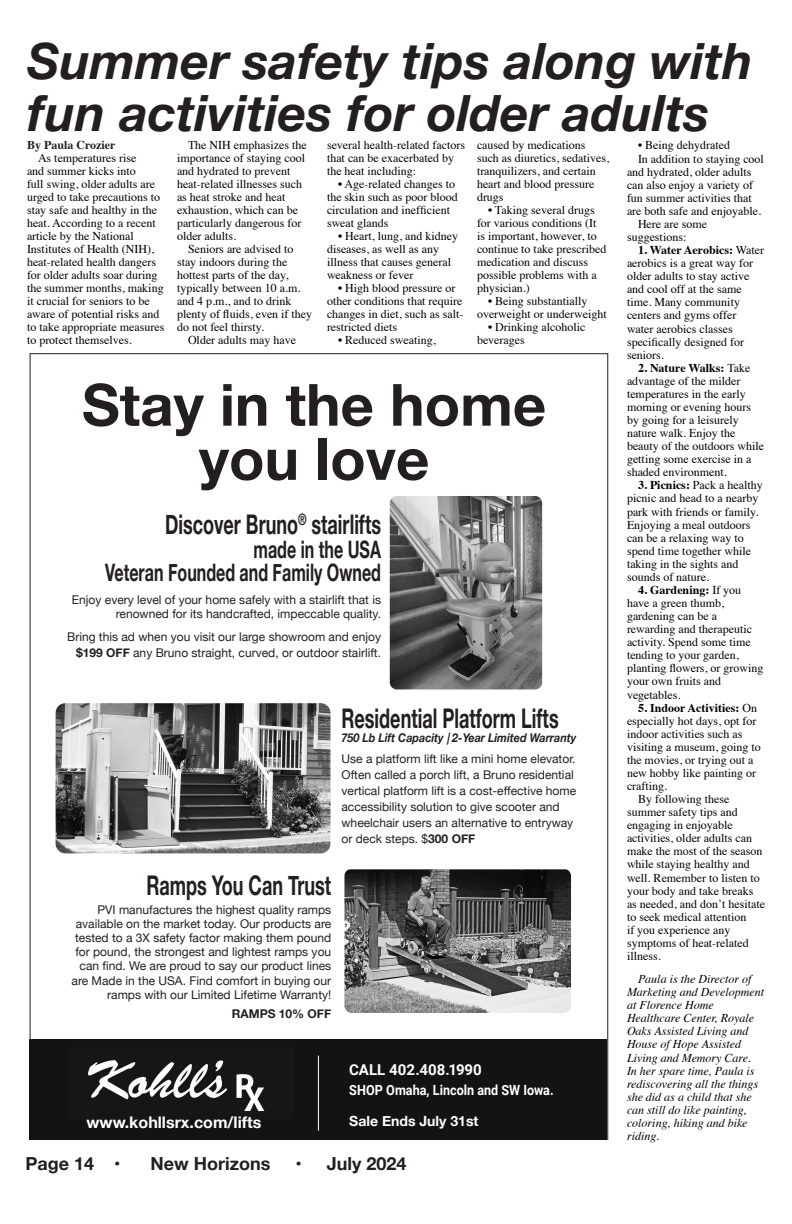
<style>
.page{position:relative;width:792px;height:1224px;background:#fff}
.page>*{position:absolute;margin:0;border:0;box-sizing:border-box;transform-origin:0 0}
.t1{font:700 58.2px/54.2px "Helvetica Neue";color:#231f20;text-align:center}
.t2{font:italic 700 50px/52px "Helvetica Neue";color:#231f20}
.t3{font:700 27.1px "Helvetica Neue";color:#231f20;scale:.67 1}
.t4{font:700 24.1px/23.1px "Helvetica Neue";color:#231f20;text-align:right;scale:.67 1}
.t5{font:700 18px "Helvetica Neue";color:#231f20}
.t6{font:700 16px "Helvetica Neue";color:#fff}
.t7{font:700 15px "Roboto";color:#fff}
.t8{font:700 14px/30.4px "Roboto";color:#fff;scale:.9 1}
.t9{font:12px/13.1px "Times";color:#000}
.t10{font:12px/14.2px "Helvetica Neue";color:#231f20;text-align:right}
.t11{font:italic 12px/13.1px "Times";color:#000}
.t12{font:italic 700 12px/20.6px "Helvetica Neue";color:#231f20;scale:.9 1}
.t13{font:12px/14.4px "Times";color:#231f20}
.x_msonospacing{font:700 12px "Times";color:#201f1e}
.t14{font:700 12px "Helvetica Neue";color:#231f20}
.s1{font-weight:700}
.s2{font-weight:400;font-style:normal}
.s3{font-family:"Helvetica Neue"}
.s4{color:#201f1e}
</style>
<div class="page">
<svg style="left:30px;top:353px;width:578px;height:787px"></svg>
<div style="left:30px;top:1039px;width:577px;height:101px;background:#141313"></div>
<img style="left:87px;top:1060px;width:178px;height:52px">
<hr style="left:318px;top:1056px;width:1px;height:75px;background:#fff">
<img style="left:56px;top:703px;width:274px;height:150px">
<img style="left:389px;top:495px;width:154px;height:195px">
<div style="left:388px;top:495px;width:156px;height:196px;border:1px solid #fff;border-radius:8px"></div>
<img style="left:344px;top:869px;width:228px;height:145px">
<div style="left:343px;top:867px;width:230px;height:147px;border:1px solid #fff;border-radius:8px"></div>
<p class="t2" style="left:27px;top:36px;width:727px">Summer safety tips along with fun activities for older adults</p>
<p class="x_msonospacing" style="left:27px;top:134px;width:90px">By Paula Crozier</p>
<p class="t9" style="left:27px;top:151px;width:139px;text-indent:11px">As temperatures rise<br>and summer kicks into<br>full swing, older adults are urged to take precautions to stay safe and healthy in the heat. According to a recent article by the National<br>Institutes of Health (NIH), heat-related health dangers for older adults soar during the summer months, making it crucial for seniors to be aware of potential risks and to take appropriate measures to protect themselves.</p>
<p class="t9" style="left:177px;top:138px;width:131px;text-indent:11px">The NIH emphasizes the importance of staying cool and hydrated to prevent heat-related illnesses such as heat stroke and heat exhaustion, which can be particularly dangerous for older adults.</p>
<p class="t9" style="left:177px;top:242px;width:137px;text-indent:11px">Seniors are advised to stay indoors during the hottest parts of the day, typically between 10 a.m. and 4 p.m., and to drink plenty of fluids, even if they do not feel thirsty.</p>
<p class="t9" style="left:188px;top:333px;width:110px">Older adults may have</p>
<p class="t9" style="left:327px;top:138px;width:140px">several health-related factors that can be exacerbated by the heat including:</p>
<p class="t9" style="left:327px;top:177px;width:132px;text-indent:11px">• Age-related changes to the skin such as poor blood circulation and inefficient sweat glands</p>
<p class="t9" style="left:327px;top:229px;width:133px;text-indent:11px">• Heart, lung, and kidney diseases, as well as any illness that causes general weakness or fever</p>
<p class="t9" style="left:327px;top:281px;width:138px;text-indent:11px">• High blood pressure or other conditions that require changes in diet, such as salt&shy;restricted diets</p>
<p class="t9" style="left:338px;top:333px;width:99px">• Reduced sweating,</p>
<p class="t9" style="left:477px;top:138px;width:134px">caused by medications such as diuretics, sedatives, tranquilizers, and certain heart and blood pressure drugs</p>
<p class="t9" style="left:477px;top:203px;width:131px;text-indent:11px">• Taking several drugs for various conditions (It is important, however, to continue to take prescribed medication and discuss possible problems with a physician.)</p>
<p class="t9" style="left:477px;top:294px;width:131px;text-indent:11px">• Being substantially overweight or underweight</p>
<p class="t9" style="left:477px;top:320px;width:110px;text-indent:11px">• Drinking alcoholic beverages</p>
<p class="t13" style="left:503px;top:268px;width:98px">Be simply confident on the go</p>
<p class="t1" style="left:82px;top:379px;width:466px">Stay in the home you love</p>
<p class="t3" style="left:165px;top:504px;width:324px">Discover Bruno<sup>®</sup> stairlifts</p>
<p class="t4" style="left:105px;top:538px;width:413px">made in the USA<br>Veteran Founded and Family Owned</p>
<p class="t10" style="left:72px;top:593px;width:311px">Enjoy every level of your home safely with a stairlift that is renowned for its handcrafted, impeccable quality.</p>
<p class="t10" style="left:67px;top:629px;width:315px;line-height:16px">Bring this ad when you visit our large showroom and enjoy <span class="s1">$199 OFF</span> any Bruno straight, curved, or outdoor stairlift.</p>
<p class="t3" style="left:342px;top:697px;width:326px">Residential Platform Lifts</p>
<p class="t12" style="left:342px;top:728px;width:263px">750 Lb Lift Capacity | 2-Year Limited Warranty<br><span class="s2">Use a platform lift like a mini home elevator.</span></p>
<p class="t10" style="left:342px;top:767px;width:236px;line-height:16px;text-align:left">Often called a porch lift, a Bruno residential vertical platform lift is a cost-effective home accessibility solution to give scooter and wheelchair users an alternative to entryway or deck steps. $<span class="s1">300 OFF</span></p>
<p class="t3" style="left:146px;top:864px;width:277px">Ramps You Can Trust</p>
<p class="t10" style="left:72px;top:903px;width:261px">PVI manufactures the highest quality ramps available on the market today. Our products are tested to a 3X safety factor making them pound for pound, the strongest and lightest ramps you can find. We are proud to say our product lines are Made in the USA. Find comfort in buying our ramps with our Limited Lifetime Warranty!</p>
<p class="t14" style="left:232px;top:1004px;width:101px">RAMPS 10% OFF</p>
<p class="t6" style="left:87px;top:1109px;width:176px">www.kohllsrx.com/lifts</p>
<p class="t7" style="left:349px;top:1059px;width:134px">CALL 402.408.1990</p>
<p class="t8" style="left:349px;top:1075px;width:229px">SHOP Omaha, Lincoln and SW Iowa.<br><span class="s3">Sale Ends July 31st</span></p>
<p class="t5" style="left:26px;top:1149px;width:97px">Page 14 •</p>
<p class="t5" style="left:151px;top:1149px;width:121px">New Horizons</p>
<p class="t5" style="left:296px;top:1149px;width:113px">• July 2024</p>
<p class="t9" style="left:638px;top:138px;width:94px">• Being dehydrated</p>
<p class="t9" style="left:627px;top:151px;width:138px;text-indent:11px">In addition to staying cool and hydrated, older adults can also enjoy a variety of fun summer activities that are both safe and enjoyable.</p>
<p class="t9" style="left:627px;top:216px;width:82px;text-indent:11px">Here are some suggestions:</p>
<p class="t9" style="left:627px;top:242px;width:139px;text-indent:11px"><span class="s1">1. Water Aerobics:</span> Water aerobics is a great way for older adults to stay active and cool off at the same time. Many community centers and gyms offer water aerobics classes specifically designed for seniors.</p>
<p class="t9" style="left:627px;top:360px;width:139px;text-indent:11px"><span class="s1">2. Nature Walks:</span> Take advantage of the milder temperatures in the early morning or evening hours by going for a leisurely nature walk. Enjoy the beauty of the outdoors while getting some exercise in a shaded environment.</p>
<p class="t9" style="left:627px;top:478px;width:137px;text-indent:11px"><span class="s1">3. Picnics:</span> Pack a healthy picnic and head to a nearby park with friends or family.<br>Enjoying a meal outdoors can be a relaxing way to spend time together while taking in the sights and sounds of nature.</p>
<p class="t9" style="left:627px;top:582px;width:138px;text-indent:11px"><span class="s1">4. Gardening:</span> If you have a green thumb, gardening can be a rewarding and therapeutic activity. Spend some time tending to your garden, planting flowers, or growing your own fruits and vegetables.</p>
<p class="t9" style="left:627px;top:700px;width:135px;text-indent:11px"><span class="s1">5. Indoor Activities:</span> On especially hot days, opt for indoor activities such as visiting a museum, going to the movies, or trying out a new hobby like painting or crafting.</p>
<p class="t9" style="left:627px;top:792px;width:140px;text-indent:11px">By following these summer safety tips and engaging in enjoyable activities, older adults can make the most of the season while staying healthy and well. Remember to listen to your body and take breaks as needed, and don<span class="s4">’</span>t hesitate to seek medical attention<br>if you experience any symptoms of heat-related illness.</p>
<p class="t11" style="left:627px;top:973px;width:139px;text-indent:11px">Paula is the Director of<br>Marketing and Development at Florence Home<br>Healthcare Center, Royale<br>Oaks Assisted Living and<br>House of Hope Assisted<br>Living and Memory Care.<br>In her spare time, Paula is rediscovering all the things she did as a child that she can still do like painting, coloring, hiking and bike riding.</p>
</div>
